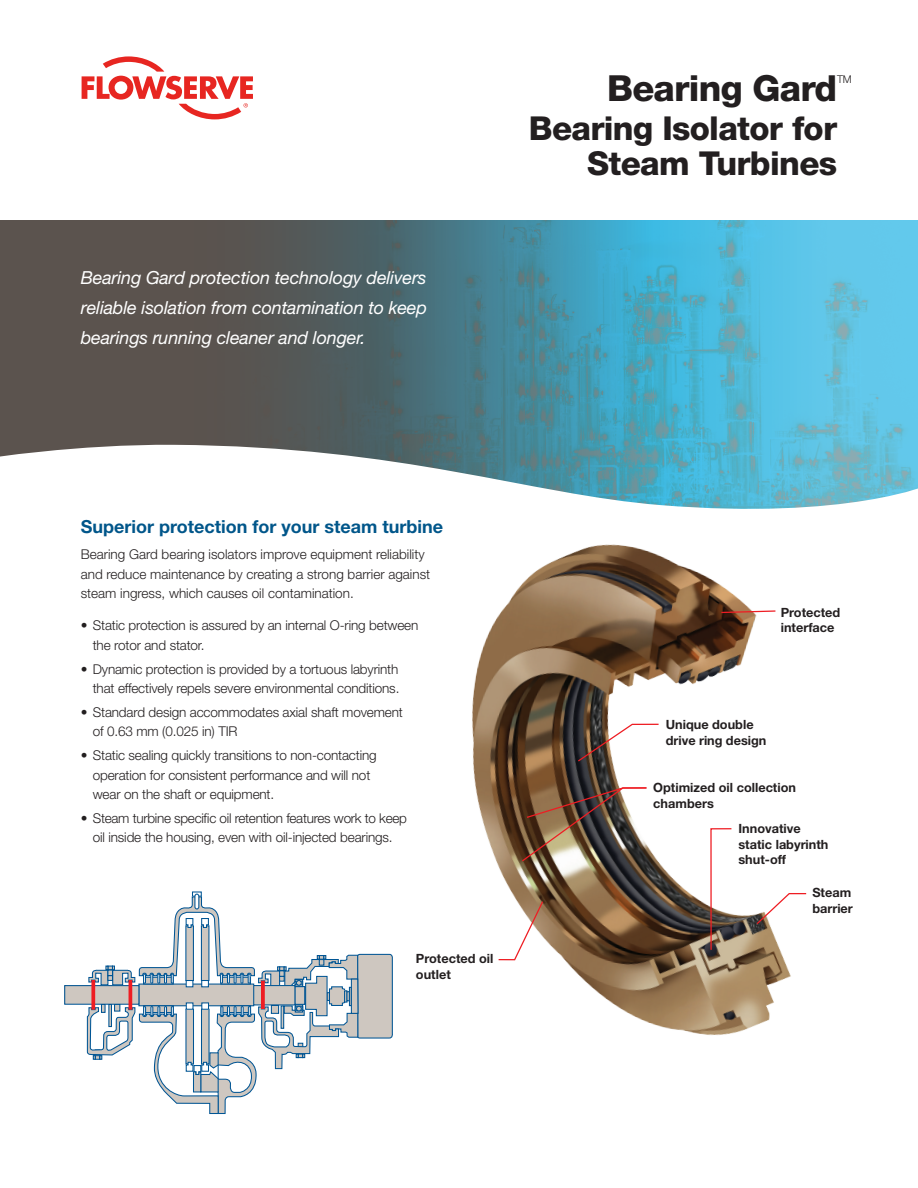
<style>
.page{position:relative;width:918px;height:1188px;background:#fff}
.page>*{position:absolute;margin:0;border:0;box-sizing:border-box;transform-origin:0 0}
.Brochure_Title{font:800 36px "Helvetica Neue LT Std";letter-spacing:-.02em;color:#231f20}
.Brochure_Title-2{font:800 33px/34.5px "Helvetica Neue LT Std";letter-spacing:-.02em;color:#231f20;text-align:right}
.Quotation{font:italic 18px/30px "Helvetica Neue LT Std";letter-spacing:-.01em;color:#fff;text-align:justify}
.Subhead_Level_1__blu{font:700 18px "Helvetica Neue LT Std";color:#00568a}
.Body_copy{font:300 13.5px/19.5px "Helvetica Neue LT Std";letter-spacing:-.01em;color:#231f20}
.Body_text{font:700 12.75px/15.3px "Helvetica Neue LT Std";color:#231f20}
.Brochure_Title-3{font:300 10.65px "Helvetica Neue LT Std";color:#231f20}
</style>
<div class="page">
<div style="left:0;top:220px;width:918px;height:304px;background:#5b534e"></div>
<img style="left:301px;top:220px;width:617px;height:224px">
<svg style="left:0;top:444px;width:918px;height:80px;fill:#fff"></svg>
<svg style="left:82px;top:56px;width:171px;height:63px"></svg>
<div style="left:65px;top:986px;width:74px;height:18px;background:#cec7c0"></div>
<div style="left:64px;top:985px;width:75px;height:20px;border:1px solid #005594"></div>
<svg style="left:86px;top:891px;width:307px;height:224px"></svg>
<div style="left:351px;top:979px;width:7px;height:34px;background:#cec7c0"></div>
<div style="left:351px;top:979px;width:8px;height:35px;border:1px solid #005594"></div>
<div style="left:91px;top:980px;width:4px;height:30px;border:1px solid #ee1d23"></div>
<div style="left:129px;top:980px;width:3px;height:30px;border:1px solid #ee1d23"></div>
<div style="left:261px;top:981px;width:4px;height:28px;border:1px solid #ee1d23"></div>
<img style="left:420px;top:517px;width:435px;height:518px">
<svg style="left:720px;top:610px;width:57px;height:4px"></svg>
<svg style="left:577px;top:723px;width:83px;height:40px"></svg>
<svg style="left:710px;top:827px;width:23px;height:124px"></svg>
<svg style="left:497px;top:900px;width:47px;height:61px"></svg>
<svg style="left:755px;top:892px;width:52px;height:34px"></svg>
<img style="left:521px;top:787px;width:127px;height:76px">
<p class="Quotation" style="left:81px;top:262px;width:348px">Bearing Gard protection technology delivers reliable isolation from contamination to keep bearings running cleaner and longer.</p>
<p class="Brochure_Title" style="left:607px;top:67px;width:232px">Bearing Gard</p>
<p class="Brochure_Title-2" style="left:529px;top:111px;width:310px">Bearing Isolator for<br>Steam Turbines</p>
<p class="Brochure_Title-3" style="left:837px;top:73px;width:16px">TM</p>
<p class="Subhead_Level_1__blu" style="left:81px;top:516px;width:364px">Superior protection for your steam turbine</p>
<p class="Body_copy" style="left:81px;top:544px;width:351px">Bearing Gard bearing isolators improve equipment reliability and reduce maintenance by creating a strong barrier against steam ingress, which causes oil contamination.</p>
<p class="Body_copy" style="left:93px;top:615px;width:327px;text-indent:-12px">• Static protection is assured by an internal O-ring between the rotor and stator.</p>
<p class="Body_copy" style="left:81px;top:659px;width:320px;text-align:right">• Dynamic protection is provided by a tortuous labyrinth that effectively repels severe environmental conditions.</p>
<p class="Body_copy" style="left:93px;top:702px;width:312px;text-indent:-12px">• Standard design accommodates axial shaft movement of 0.63 mm (0.025 in) TIR</p>
<p class="Body_copy" style="left:93px;top:745px;width:285px;text-indent:-12px">• Static sealing quickly transitions to non-contacting operation for consistent performance and will not wear on the shaft or equipment.</p>
<p class="Body_copy" style="left:81px;top:808px;width:328px;text-align:center">• Steam turbine specific oil retention features work to keep oil inside the housing, even with oil-injected bearings.</p>
<p class="Body_text" style="left:416px;top:951px;width:79px">Protected oil outlet</p>
<p class="Body_text" style="left:781px;top:604px;width:61px">Protected interface</p>
<p class="Body_text" style="left:666px;top:717px;width:102px">Unique double drive ring design</p>
<p class="Body_text" style="left:653px;top:780px;width:144px">Optimized oil collection chambers</p>
<p class="Body_text" style="left:738px;top:821px;width:92px">Innovative static labyrinth shut-off</p>
<p class="Body_text" style="left:812px;top:885px;width:42px">Steam barrier</p>
</div>
